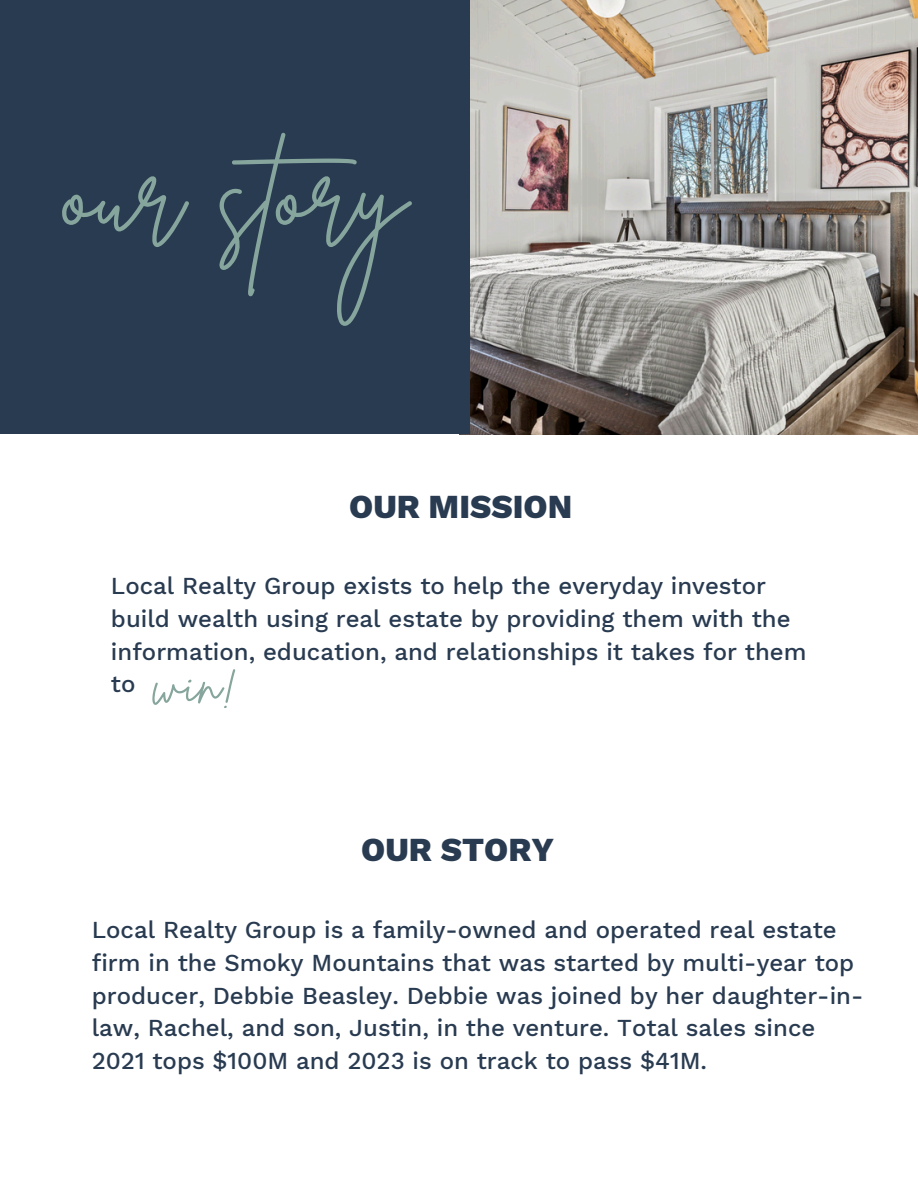
<style>
.page{position:relative;width:918px;height:1188px;background:#fff}
.page>*{position:absolute;margin:0;border:0;box-sizing:border-box;transform-origin:0 0}
.t1{font:111.3px "Brittany Signature";color:#86a59c}
.t2{font:57.75px "Brittany Signature";color:#86a59c}
.t3{font:800 33px "Work Sans";color:#293b51}
.t4{font:500 24px/32.7px "Work Sans";color:#293b51}
</style>
<div class="page">
<img style="left:470px;top:0;width:448px;height:434px">
<div style="left:0;top:0;width:470px;height:434px;background:#293b51"></div>
<h3 class="t1" style="left:63px;top:121px;width:344px">our story</h3>
<p class="t3" style="left:349px;top:487px;width:225px">OUR MISSION</p>
<p class="t4" style="left:111px;top:570px;width:697px">Local Realty Group exists to help the everyday investor build wealth using real estate by providing them with the information, education, and relationships it takes for them to</p>
<h3 class="t2" style="left:153px;top:645px;width:87px">win!</h3>
<h2 class="t3" style="left:361px;top:831px;width:194px">OUR STORY</h2>
<h1 class="t4" style="left:92px;top:914px;width:773px">Local Realty Group is a family-owned and operated real estate firm in the Smoky Mountains that was started by multi-year top producer, Debbie Beasley. Debbie was joined by her daughter-in&shy;law, Rachel, and son, Justin, in the venture. Total sales since 2021 tops $100M and 2023 is on track to pass $41M.</h1>
</div>
